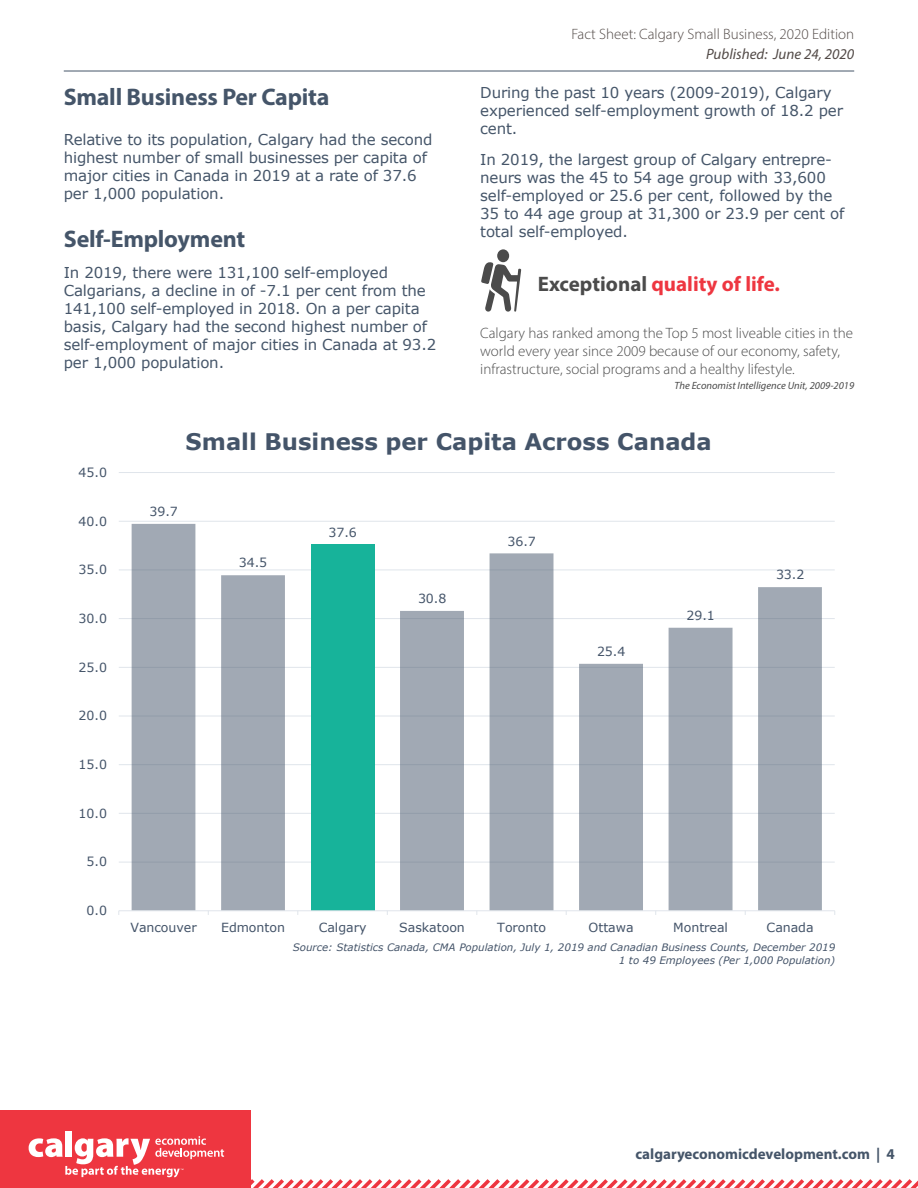
<style>
.page{position:relative;width:918px;height:1188px;background:#fff}
.page>*{position:absolute;margin:0;border:0;box-sizing:border-box;transform-origin:0 0}
._2017_Title{font:700 24px "Myriad Pro";letter-spacing:-.01em;color:#455569}
._2017_Body{font:700 24px "Myriad Pro";letter-spacing:-.01em;color:#455569}
.t1{font:700 22.8px "Verdana";color:#445469}
.t2{font:700 21px "Myriad Pro";color:#ee3640}
.Body{font:15px/18px "Verdana";letter-spacing:-.01em;color:#455569}
.t3{font:300 15px/18px "Myriad Pro";color:#4b4b4b}
._2017_Body-2{font:15px/18px "Verdana";letter-spacing:-.01em;color:#455569}
.t4{font:300 15px "Myriad Pro";color:#524a47}
.t5{font:700 15px "Myriad Pro";color:#455569}
.t6{font:italic 15px "Myriad Pro";color:#524a47}
.t7{font:12.6px "Verdana";letter-spacing:-.005em;color:#445469}
.t8{font:italic 10.5px "Myriad Pro";color:#4b4b4b}
.t9{font:italic 10.2px/12.6px "Verdana";color:#445469;text-align:right}
.s1{color:#4b4b4b}
</style>
<div class="page">
<div style="left:1px;top:1111px;width:250px;height:77px;background:#ee3640"></div>
<div style="left:65px;top:1131px;width:7px;height:26px;background:#fff"></div>
<svg style="left:0;top:1136px;width:918px;height:51px"></svg>
<hr style="left:0;top:1187px;width:918px;height:1px;background:#fff">
<hr style="left:119px;top:862px;width:716px;height:1px;background:#e0e5eb">
<hr style="left:119px;top:813px;width:716px;height:1px;background:#e0e5eb">
<hr style="left:119px;top:764px;width:716px;height:1px;background:#e0e5eb">
<hr style="left:119px;top:716px;width:716px;height:1px;background:#e0e5eb">
<hr style="left:119px;top:667px;width:716px;height:1px;background:#e0e5eb">
<hr style="left:119px;top:618px;width:716px;height:1px;background:#e0e5eb">
<hr style="left:119px;top:569px;width:716px;height:1px;background:#e0e5eb">
<hr style="left:119px;top:521px;width:716px;height:1px;background:#e0e5eb">
<hr style="left:119px;top:472px;width:716px;height:1px;background:#e0e5eb">
<svg style="left:132px;top:524px;width:690px;height:386px;fill:#a1a9b4"></svg>
<hr style="left:119px;top:910px;width:716px;height:1px;background:#e0e5eb">
<svg style="left:481px;top:262px;width:40px;height:50px"></svg>
<div style="left:497px;top:249px;width:12px;height:13px;background:#4b4b4b;border-radius:50%"></div>
<hr style="left:64px;top:71px;width:790px;height:1px;background:#455569">
<p class="t4" style="left:571px;top:25px;width:284px">Fact Sheet: Calgary Small Business, 2020 Edition</p>
<p class="t6" style="left:706px;top:45px;width:150px">Published: June 24, 2020</p>
<p class="Body" style="left:480px;top:83px;width:364px">During the past 10 years (2009-2019), Calgary experienced self-employment growth of 18.2 per cent.</p>
<p class="Body" style="left:480px;top:150px;width:366px">In 2019, the largest group of Calgary entrepre&shy;neurs was the 45 to 54 age group with 33,600 self-employed or 25.6 per cent, followed by the 35 to 44 age group at 31,300 or 23.9 per cent of total self-employed.</p>
<p class="_2017_Title" style="left:64px;top:82px;width:267px">Small Business Per Capita</p>
<p class="_2017_Body-2" style="left:64px;top:130px;width:370px">Relative to its population, Calgary had the second highest number of small businesses per capita of major cities in Canada in 2019 at a rate of 37.6 per 1,000 population.</p>
<p class="_2017_Body" style="left:64px;top:223px;width:183px">Self-Employment</p>
<p class="Body" style="left:64px;top:263px;width:374px">In 2019, there were 131,100 self-employed Calgarians, a decline in of -7.1 per cent from the 141,100 self-employed in 2018. On a per capita basis, Calgary had the second highest number of self-employment of major cities in Canada at 93.2 per 1,000 population.</p>
<p class="t2" style="left:538px;top:270px;width:244px"><span class="s1">Exceptional</span> quality of life.</p>
<p class="t3" style="left:480px;top:324px;width:374px">Calgary has ranked among the Top 5 most liveable cities in the world every year since 2009 because of our economy, safety, infrastructure, social programs and a healthy lifestyle.</p>
<p class="t8" style="left:675px;top:379px;width:181px">The Economist Intelligence Unit, 2009-2019</p>
<p class="t7" style="left:79px;top:464px;width:30px">45.0</p>
<p class="t7" style="left:79px;top:512px;width:30px">40.0</p>
<p class="t7" style="left:79px;top:561px;width:30px">35.0</p>
<p class="t7" style="left:79px;top:610px;width:30px">30.0</p>
<p class="t7" style="left:79px;top:658px;width:30px">25.0</p>
<p class="t7" style="left:79px;top:707px;width:30px">20.0</p>
<p class="t7" style="left:79px;top:756px;width:30px">15.0</p>
<p class="t7" style="left:79px;top:805px;width:30px">10.0</p>
<p class="t7" style="left:87px;top:853px;width:22px">5.0</p>
<p class="t7" style="left:87px;top:902px;width:22px">0.0</p>
<p class="t1" style="left:186px;top:426px;width:528px">Small Business per Capita Across Canada</p>
<p class="t7" style="left:149px;top:503px;width:30px">39.7</p>
<p class="t7" style="left:239px;top:554px;width:30px">34.5</p>
<p class="t7" style="left:328px;top:524px;width:30px">37.6</p>
<p class="t7" style="left:418px;top:590px;width:30px">30.8</p>
<p class="t7" style="left:507px;top:532px;width:30px">36.7</p>
<p class="t7" style="left:597px;top:643px;width:30px">25.4</p>
<p class="t7" style="left:687px;top:607px;width:30px">29.1</p>
<p class="t7" style="left:776px;top:566px;width:30px">33.2</p>
<p class="t7" style="left:130px;top:919px;width:68px">Vancouver</p>
<p class="t7" style="left:221px;top:919px;width:65px">Edmonton</p>
<p class="t7" style="left:319px;top:919px;width:49px">Calgary</p>
<p class="t7" style="left:399px;top:919px;width:67px">Saskatoon</p>
<p class="t7" style="left:497px;top:919px;width:50px">Toronto</p>
<p class="t7" style="left:589px;top:919px;width:47px">Ottawa</p>
<p class="t7" style="left:673px;top:919px;width:56px">Montreal</p>
<p class="t7" style="left:767px;top:919px;width:49px">Canada</p>
<p class="t9" style="left:293px;top:941px;width:544px">Source: Statistics Canada, CMA Population, July 1, 2019 and Canadian Business Counts, December 2019<br>1 to 49 Employees (Per 1,000 Population)</p>
<p class="t5" style="left:635px;top:1144px;width:261px">calgaryeconomicdevelopment.com | 4</p>
</div>
